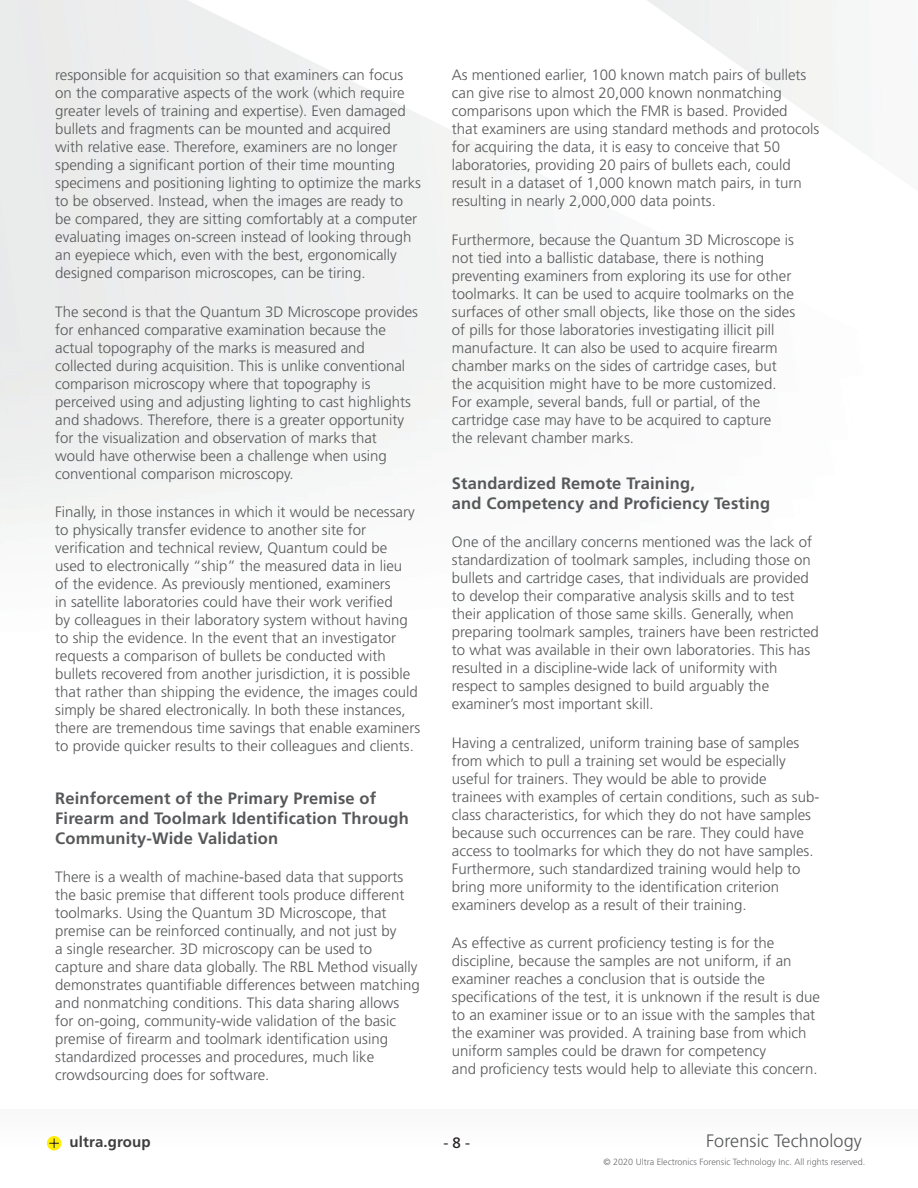
<style>
.page{position:relative;width:918px;height:1188px;background:#fff}
.page>*{position:absolute;margin:0;border:0;box-sizing:border-box;transform-origin:0 0}
.t1{font:300 18px "Frutiger LT Std";letter-spacing:.01em;color:#57585a}
.t2{font:700 16.5px/19.8px "Frutiger LT Std";letter-spacing:.01em;color:#57585a}
.t3{font:300 15px/18px "Frutiger LT Std";color:#57585a}
.t4{font:700 15px "Frutiger LT Std";letter-spacing:.01em;color:#3e3e3f}
.t5{font:15px "Frutiger LT Std";color:#231f20}
.t6{font:300 9px "Frutiger LT Std";color:#6c6d70}
</style>
<div class="page">
<div style="left:47px;top:1136px;width:14px;height:14px;background:#ffed06;border-radius:50%"></div>
<svg style="left:50px;top:1139px;width:9px;height:9px"></svg>
<p class="t3" style="left:55px;top:66px;width:367px">responsible for acquisition so that examiners can focus on the comparative aspects of the work (which require greater levels of training and expertise). Even damaged bullets and fragments can be mounted and acquired with relative ease. Therefore, examiners are no longer spending a significant portion of their time mounting specimens and positioning lighting to optimize the marks to be observed. Instead, when the images are ready to be compared, they are sitting comfortably at a computer evaluating images on-screen instead of looking through an eyepiece which, even with the best, ergonomically designed comparison microscopes, can be tiring.</p>
<p class="t3" style="left:55px;top:303px;width:364px">The second is that the Quantum 3D Microscope provides for enhanced comparative examination because the actual topography of the marks is measured and collected during acquisition. This is unlike conventional comparison microscopy where that topography is perceived using and adjusting lighting to cast highlights and shadows. Therefore, there is a greater opportunity for the visualization and observation of marks that would have otherwise been a challenge when using conventional comparison microscopy.</p>
<p class="t3" style="left:55px;top:503px;width:367px">Finally, in those instances in which it would be necessary to physically transfer evidence to another site for verification and technical review, Quantum could be used to electronically “ship” the measured data in lieu<br>of the evidence. As previously mentioned, examiners<br>in satellite laboratories could have their work verified<br>by colleagues in their laboratory system without having to ship the evidence. In the event that an investigator requests a comparison of bullets be conducted with bullets recovered from another jurisdiction, it is possible that rather than shipping the evidence, the images could simply be shared electronically. In both these instances, there are tremendous time savings that enable examiners to provide quicker results to their colleagues and clients.</p>
<p class="t2" style="left:55px;top:789px;width:355px">Reinforcement of the Primary Premise of<br>Firearm and Toolmark Identification Through<br>Community-Wide Validation</p>
<p class="t3" style="left:55px;top:868px;width:366px">There is a wealth of machine-based data that supports the basic premise that different tools produce different toolmarks. Using the Quantum 3D Microscope, that premise can be reinforced continually, and not just by<br>a single researcher. 3D microscopy can be used to capture and share data globally. The RBL Method visually demonstrates quantifiable differences between matching and nonmatching conditions. This data sharing allows for on-going, community-wide validation of the basic premise of firearm and toolmark identification using standardized processes and procedures, much like crowdsourcing does for software.</p>
<p class="t4" style="left:69px;top:1133px;width:83px">ultra.group</p>
<p class="t3" style="left:452px;top:66px;width:369px">As mentioned earlier, 100 known match pairs of bullets can give rise to almost 20,000 known nonmatching comparisons upon which the FMR is based. Provided<br>that examiners are using standard methods and protocols for acquiring the data, it is easy to conceive that 50 laboratories, providing 20 pairs of bullets each, could result in a dataset of 1,000 known match pairs, in turn resulting in nearly 2,000,000 data points.</p>
<p class="t3" style="left:452px;top:231px;width:345px">Furthermore, because the Quantum 3D Microscope is not tied into a ballistic database, there is nothing preventing examiners from exploring its use for other toolmarks. It can be used to acquire toolmarks on the surfaces of other small objects, like those on the sides of pills for those laboratories investigating illicit pill manufacture. It can also be used to acquire firearm chamber marks on the sides of cartridge cases, but the acquisition might have to be more customized.<br>For example, several bands, full or partial, of the cartridge case may have to be acquired to capture the relevant chamber marks.</p>
<p class="t2" style="left:452px;top:474px;width:320px">Standardized Remote Training,<br>and Competency and Proficiency Testing</p>
<p class="t3" style="left:452px;top:534px;width:368px">One of the ancillary concerns mentioned was the lack of standardization of toolmark samples, including those on bullets and cartridge cases, that individuals are provided to develop their comparative analysis skills and to test their application of those same skills. Generally, when preparing toolmark samples, trainers have been restricted to what was available in their own laboratories. This has resulted in a discipline-wide lack of uniformity with respect to samples designed to build arguably the examiner’s most important skill.</p>
<p class="t3" style="left:452px;top:734px;width:369px">Having a centralized, uniform training base of samples from which to pull a training set would be especially useful for trainers. They would be able to provide trainees with examples of certain conditions, such as sub&shy;class characteristics, for which they do not have samples because such occurrences can be rare. They could have access to toolmarks for which they do not have samples.<br>Furthermore, such standardized training would help to bring more uniformity to the identification criterion examiners develop as a result of their training.</p>
<p class="t3" style="left:452px;top:934px;width:370px">As effective as current proficiency testing is for the discipline, because the samples are not uniform, if an examiner reaches a conclusion that is outside the specifications of the test, it is unknown if the result is due to an examiner issue or to an issue with the samples that the examiner was provided. A training base from which uniform samples could be drawn for competency<br>and proficiency tests would help to alleviate this concern.</p>
<p class="t5" style="left:443px;top:1133px;width:28px">- 8 -</p>
<p class="t1" style="left:706px;top:1130px;width:157px">Forensic Technology</p>
<p class="t6" style="left:603px;top:1157px;width:263px">© 2020 Ultra Electronics Forensic Technology Inc. All rights reserved.</p>
</div>
